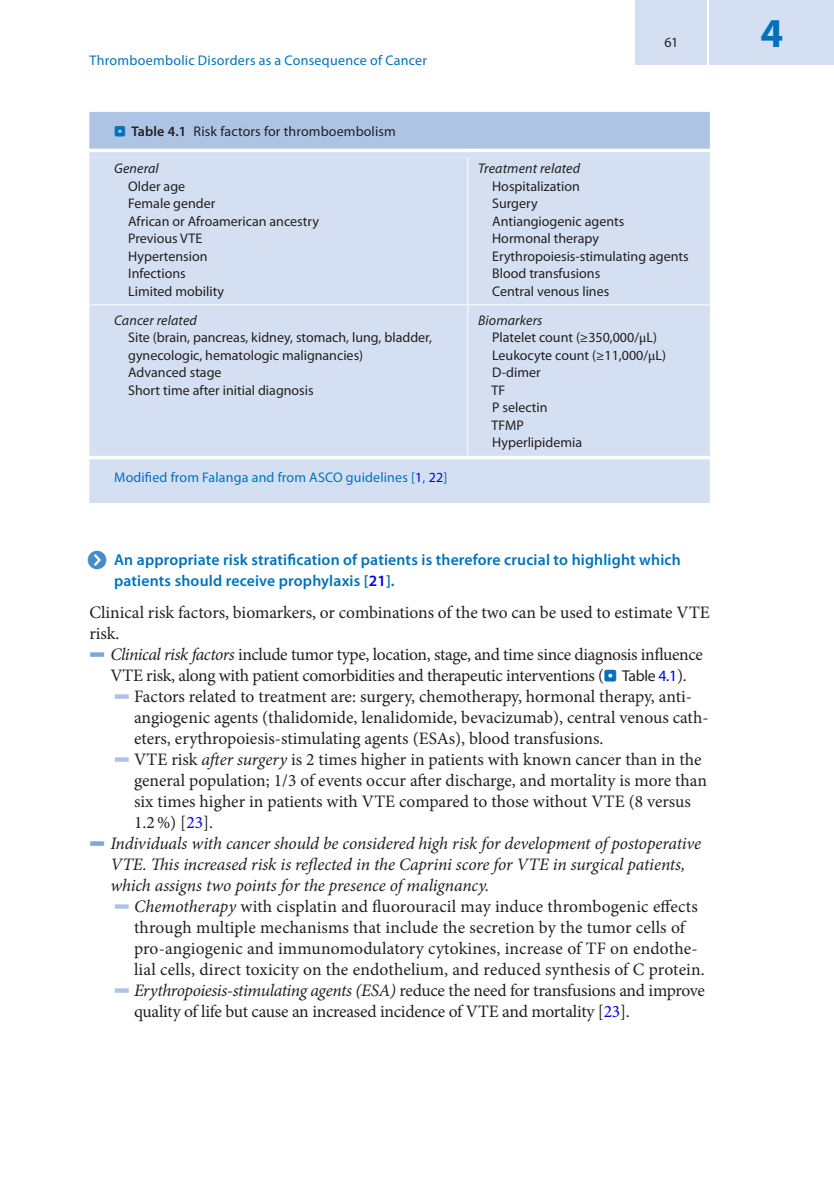
<style>
.page{position:relative;width:834px;height:1191px;background:#fff}
.page>*{position:absolute;margin:0;border:0;box-sizing:border-box;transform-origin:0 0}
.t1{font:700 41.12px "Vkgxds Myriad Pro";color:#0072bc}
.t2{font:17.5px "Fbvbrw Minion Pro";color:#231f20}
.t3{font:17.5px "Fbvbrw Minion Pro";letter-spacing:-.02em;color:#231f20}
.t4{font:italic 17.5px/21px "Bgxkvy Minion Pro";letter-spacing:-.005em;color:#231f20}
.t5{font:600 15.75px/21px "Dhdrfc Myriad Pro";letter-spacing:.01em;color:#0072bc}
.t6{font:14px/17.5px "Wplkjn Myriad Pro";color:#231f20}
.t7{font:italic 14px "Fycmwm Myriad Pro";letter-spacing:.01em;color:#231f20}
.t8{font:14px "Wplkjn Myriad Pro";letter-spacing:.01em;color:#0072bc}
.t9{font:14px "Swgrlf Myriad Pro";letter-spacing:.02em;color:#0072bc}
.s1{font-family:"Lvtqnr Blik Buttons";color:#0072bc}
.s2{font-family:"Dhdrfc Myriad Pro";font-weight:600}
.s3{color:#0000fa}
.s4{font-family:"Cgphcs STIX General"}
.s5{font-family:"Lvtqnr Blik Buttons";font-weight:400;font-size:14.88px;color:#448dcb}
.s6{font-family:"Lvtqnr Blik Buttons";color:#7ca7d8}
.s7{font-family:"Bgxkvy Minion Pro";font-style:italic}
.s8{font-family:"Lvtqnr Blik Buttons";font-size:15.75px;color:#0072bc}
.s9{font-family:"Wplkjn Myriad Pro";font-size:15.75px}
.s10{font-family:"Wplkjn Myriad Pro";font-size:15.75px;color:#0000fa}
.s11{font-family:"Lvtqnr Blik Buttons";color:#adc4e5}
.s12{font-family:"Lvtqnr Blik Buttons";font-style:normal;color:#7ca7d8}
</style>
<div class="page">
<div style="left:635px;top:0;width:72px;height:64px;background:#d4e0f1"></div>
<div style="left:709px;top:0;width:124px;height:64px;background:#d4e0f1"></div>
<div style="left:89px;top:112px;width:620px;height:37px;background:#adc4e5"></div>
<div style="left:89px;top:459px;width:620px;height:44px;background:#d4e0f1"></div>
<div style="left:89px;top:152px;width:620px;height:5px;background:#d4e0f1"></div>
<div style="left:89px;top:157px;width:620px;height:299px;background:#d4e0f1"></div>
<hr style="left:467px;top:157px;width:1px;height:147px;background:#fff">
<hr style="left:467px;top:304px;width:242px;height:1px;background:#fff">
<hr style="left:89px;top:304px;width:378px;height:1px;background:#fff">
<hr style="left:467px;top:305px;width:1px;height:151px;background:#fff">
<p class="t9" style="left:89px;top:51px;width:339px">Thromboembolic Disorders as a Consequence of Cancer</p>
<p class="t6" style="left:114px;top:123px;width:283px"><span class="s1">.</span> <span class="s2">Table 4.1</span> Risk factors for thromboembolism</p>
<p class="t7" style="left:114px;top:160px;width:46px">General</p>
<p class="t6" style="left:128px;top:177px;width:192px">Older age<br>Female gender<br>African or Afroamerican ancestry<br>Previous VTE<br>Hypertension<br>Infections<br>Limited mobility</p>
<p class="t7" style="left:114px;top:311px;width:84px">Cancer related</p>
<p class="t6" style="left:128px;top:328px;width:305px">Site (brain, pancreas, kidney, stomach, lung, bladder, gynecologic, hematologic malignancies)<br>Advanced stage<br>Short time after initial diagnosis</p>
<p class="t8" style="left:114px;top:469px;width:334px">Modified from Falanga and from ASCO guidelines [<span class="s3">1</span>, <span class="s3">22</span>]</p>
<p class="t6" style="left:664px;top:33px;width:15px">61</p>
<p class="t7" style="left:478px;top:160px;width:103px">Treatment related</p>
<p class="t6" style="left:492px;top:177px;width:198px">Hospitalization<br>Surgery<br>Antiangiogenic agents<br>Hormonal therapy<br>Erythropoiesis-stimulating agents<br>Blood transfusions<br>Central venous lines</p>
<p class="t7" style="left:478px;top:311px;width:66px">Biomarkers</p>
<p class="t6" style="left:491px;top:328px;width:176px">Platelet count (≥350,000/<span class="s4">μ</span>L)<br>Leukocyte count (≥11,000/<span class="s4">μ</span>L)<br>D-dimer<br>TF<br>P selectin<br>TFMP<br>Hyperlipidemia</p>
<p class="t5" style="left:114px;top:549px;width:568px;text-indent:-25px"><span class="s5">&gt;</span> An appropriate risk stratification of patients is therefore crucial to highlight which patients should receive prophylaxis [<span class="s3">21</span>].</p>
<p class="t2" style="left:89px;top:600px;width:622px">Clinical risk factors, biomarkers, or combinations of the two can be used to estimate VTE</p>
<p class="t2" style="left:89px;top:621px;width:32px">risk.</p>
<p class="t3" style="left:89px;top:642px;width:615px"><span class="s6">5</span> <span class="s7">Clinical risk factors</span> include tumor type, location, stage, and time since diagnosis influence</p>
<p class="t3" style="left:110px;top:663px;width:577px">VTE risk, along with patient comorbidities and therapeutic interventions (<span class="s8">.</span> <span class="s9">Table</span> <span class="s10">4.1</span>).</p>
<p class="t2" style="left:114px;top:684px;width:579px"><span class="s11">5</span> Factors related to treatment are: surgery, chemotherapy, hormonal therapy, anti-</p>
<p class="t2" style="left:134px;top:705px;width:576px">angiogenic agents (thalidomide, lenalidomide, bevacizumab), central venous cath-</p>
<p class="t2" style="left:134px;top:726px;width:471px">eters, erythropoiesis-stimulating agents (ESAs), blood transfusions.</p>
<p class="t2" style="left:114px;top:747px;width:589px"><span class="s11">5</span> VTE risk <span class="s7">after surgery</span> is 2 times higher in patients with known cancer than in the</p>
<p class="t2" style="left:134px;top:768px;width:574px">general population; 1/3 of events occur after discharge, and mortality is more than</p>
<p class="t2" style="left:134px;top:789px;width:558px">six times higher in patients with VTE compared to those without VTE (8 versus</p>
<p class="t2" style="left:134px;top:810px;width:81px">1.2%) [<span class="s3">23</span>].</p>
<p class="t4" style="left:110px;top:832px;width:592px;text-indent:-21px"><span class="s12">5</span> Individuals with cancer should be considered high risk for development of postoperative<br>VTE. This increased risk is reflected in the Caprini score for VTE in surgical patients, which assigns two points for the presence of malignancy.</p>
<p class="t2" style="left:114px;top:894px;width:585px"><span class="s11">5</span> <span class="s7">Chemotherapy</span> with cisplatin and fluorouracil may induce thrombogenic effects</p>
<p class="t2" style="left:134px;top:915px;width:552px">through multiple mechanisms that include the secretion by the tumor cells of</p>
<p class="t2" style="left:134px;top:936px;width:565px">pro-angiogenic and immunomodulatory cytokines, increase of TF on endothe-</p>
<p class="t2" style="left:134px;top:957px;width:572px">lial cells, direct toxicity on the endothelium, and reduced synthesis of C protein.</p>
<p class="t3" style="left:114px;top:978px;width:592px"><span class="s11">5</span> <span class="s7">Erythropoiesis-stimulating agents (ESA)</span> reduce the need for transfusions and improve</p>
<p class="t2" style="left:134px;top:999px;width:497px">quality of life but cause an increased incidence of VTE and mortality [<span class="s3">23</span>].</p>
<h1 class="t1" style="left:760px;top:6px;width:24px">4</h1>
</div>
